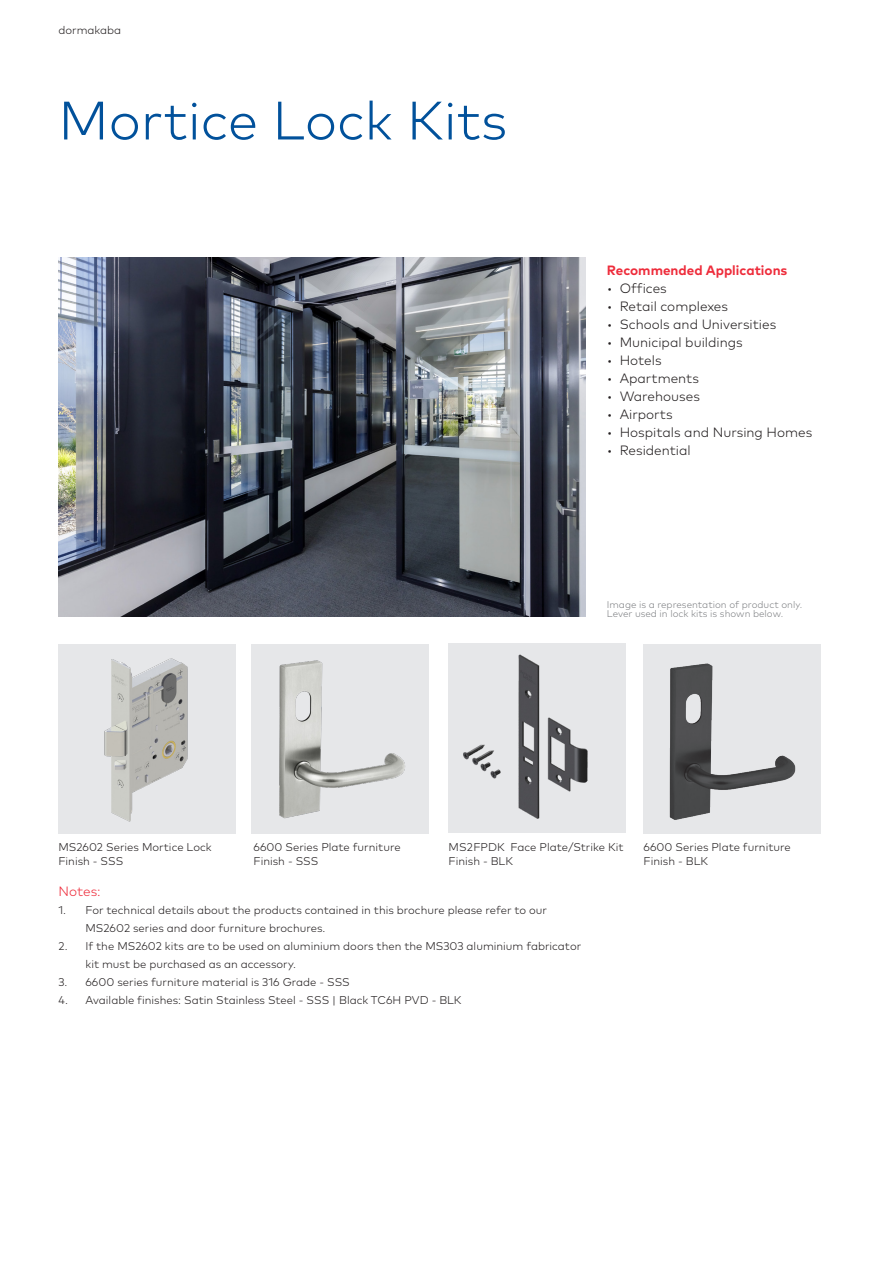
<style>
.page{position:relative;width:893px;height:1263px;background:#fff}
.page>*{position:absolute;margin:0;border:0;box-sizing:border-box;transform-origin:0 0}
.Subtitle_30pt_36pt{font:300 54px "Mark Pro";color:#01519b}
.t1{font:300 13.5px "Mark Pro";color:#231f20}
.Body_Text_9pt_12pt{font:700 13.5px "Mark Pro";color:#ee2c3b}
.Body_Text_9pt_12pt-2{font:300 13.5px "Mark Pro";color:#ee2c3b}
.Caption_Number_7_5pt{font:300 11.25px/18px "Mark Pro";color:#231f20}
.t2{font:300 9.75px/9px "Mark Pro";color:#808285}
</style>
<div class="page">
<img style="left:58px;top:257px;width:528px;height:359px">
<div style="left:252px;top:645px;width:177px;height:189px;background:#e6e7e9"></div>
<img style="left:279px;top:660px;width:126px;height:159px">
<div style="left:58px;top:645px;width:178px;height:189px;background:#e6e7e9"></div>
<img style="left:104px;top:658px;width:84px;height:164px">
<div style="left:644px;top:645px;width:177px;height:189px;background:#e6e7e9"></div>
<img style="left:669px;top:663px;width:127px;height:157px">
<div style="left:448px;top:643px;width:177px;height:189px;background:#e6e7e9"></div>
<img style="left:463px;top:654px;width:125px;height:165px">
<p class="Caption_Number_7_5pt" style="left:58px;top:20px;width:64px">dormakaba</p>
<p class="Subtitle_30pt_36pt" style="left:58px;top:80px;width:450px">Mortice Lock Kits</p>
<p class="Body_Text_9pt_12pt" style="left:607px;top:259px;width:182px">Recommended Applications</p>
<p class="t1" style="left:607px;top:278px;width:61px">• Offices</p>
<p class="t1" style="left:607px;top:296px;width:123px">• Retail complexes</p>
<p class="t1" style="left:607px;top:314px;width:171px">• Schools and Universities</p>
<p class="t1" style="left:607px;top:332px;width:137px">• Municipal buildings</p>
<p class="t1" style="left:607px;top:350px;width:56px">• Hotels</p>
<p class="t1" style="left:607px;top:368px;width:94px">• Apartments</p>
<p class="t1" style="left:607px;top:386px;width:95px">• Warehouses</p>
<p class="t1" style="left:607px;top:404px;width:67px">• Airports</p>
<p class="t1" style="left:607px;top:422px;width:207px">• Hospitals and Nursing Homes</p>
<p class="t1" style="left:607px;top:440px;width:85px">• Residential</p>
<p class="t2" style="left:607px;top:599px;width:197px">Image is a representation of product only.<br>Lever used in lock kits is shown below.</p>
<p class="Caption_Number_7_5pt" style="left:58px;top:837px;width:155px">MS2602 Series Mortice Lock</p>
<p class="Caption_Number_7_5pt" style="left:58px;top:851px;width:66px">Finish - SSS</p>
<p class="Caption_Number_7_5pt" style="left:254px;top:837px;width:149px">6600 Series Plate furniture</p>
<p class="Caption_Number_7_5pt" style="left:254px;top:851px;width:66px">Finish - SSS</p>
<p class="Caption_Number_7_5pt" style="left:449px;top:837px;width:176px">MS2FPDK Face Plate/Strike Kit</p>
<p class="Caption_Number_7_5pt" style="left:449px;top:851px;width:66px">Finish - BLK</p>
<p class="Caption_Number_7_5pt" style="left:644px;top:837px;width:149px">6600 Series Plate furniture</p>
<p class="Caption_Number_7_5pt" style="left:644px;top:851px;width:66px">Finish - BLK</p>
<p class="Body_Text_9pt_12pt-2" style="left:58px;top:881px;width:44px">Notes:</p>
<p class="Caption_Number_7_5pt" style="left:85px;top:900px;width:463px;text-indent:-27px">1. For technical details about the products contained in this brochure please refer to our<br>MS2602 series and door furniture brochures.</p>
<p class="Caption_Number_7_5pt" style="left:85px;top:936px;width:497px;text-indent:-27px">2. If the MS2602 kits are to be used on aluminium doors then the MS303 aluminium fabricator kit must be purchased as an accessory.</p>
<p class="Caption_Number_7_5pt" style="left:58px;top:972px;width:293px">3. 6600 series furniture material is 316 Grade - SSS</p>
<p class="Caption_Number_7_5pt" style="left:58px;top:990px;width:405px">4. Available finishes: Satin Stainless Steel - SSS | Black TC6H PVD - BLK</p>
</div>
